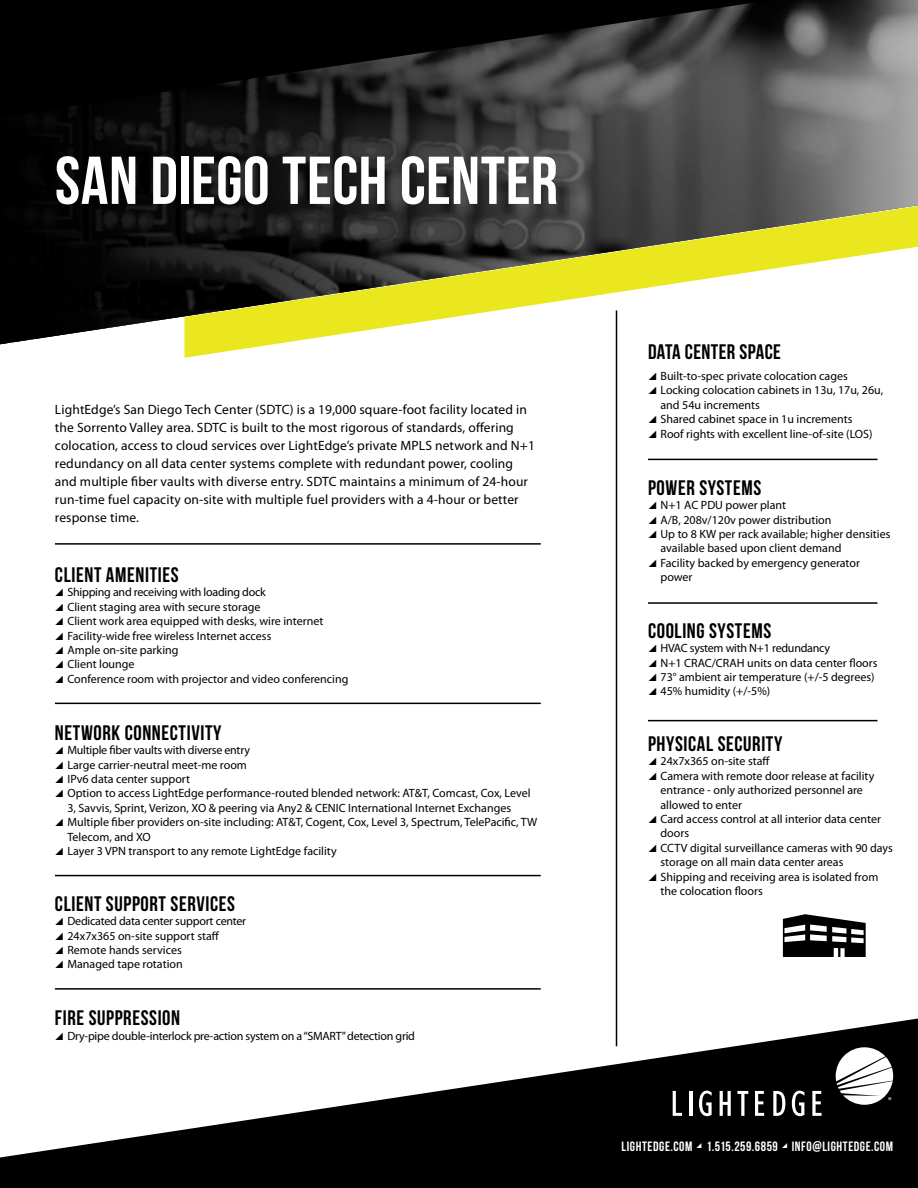
<style>
.page{position:relative;width:918px;height:1188px;background:#fff}
.page>*{position:absolute;margin:0;border:0;box-sizing:border-box;transform-origin:0 0}
.t1{font:700 67.5px "Bebas Neue";letter-spacing:.005em;color:#fff}
.t2{font:700 21px "Bebas Neue";letter-spacing:.03em;color:#000}
.t3{font:13.5px/18px "Myriad Pro";letter-spacing:.01em;color:#000}
.t4{font:700 13.5px "Bebas Neue";letter-spacing:.04em;color:#fff}
.t5{font:12px/14.4px "Myriad Pro";color:#000}
.t6{font:12px "Myriad Pro";letter-spacing:-.02em;color:#000}
</style>
<div class="page">
<svg style="left:0;top:1019px;width:918px;height:169px;fill:#000"></svg>
<svg style="left:0;top:0;width:918px;height:346px;background:#3a3a3a"></svg>
<svg style="left:185px;top:206px;width:733px;height:152px"></svg>
<svg style="left:673px;top:1091px;width:9px;height:25px"></svg>
<hr style="left:689px;top:1091px;width:3px;height:25px;background:#fff">
<svg style="left:699px;top:1091px;width:13px;height:25px"></svg>
<svg style="left:720px;top:1091px;width:11px;height:25px"></svg>
<svg style="left:737px;top:1091px;width:11px;height:25px"></svg>
<svg style="left:755px;top:1091px;width:9px;height:25px"></svg>
<svg style="left:773px;top:1091px;width:12px;height:25px"></svg>
<svg style="left:792px;top:1091px;width:12px;height:25px"></svg>
<svg style="left:812px;top:1091px;width:10px;height:25px"></svg>
<svg style="left:836px;top:1047px;width:57px;height:58px"></svg>
<hr style="left:616px;top:310px;width:1px;height:736px;background:#000">
<hr style="left:648px;top:459px;width:230px;height:1px;background:#000">
<hr style="left:648px;top:602px;width:230px;height:2px;background:#000">
<svg style="left:0;top:0;width:771px;height:117px;background:#1c1c1c"></svg>
<hr style="left:648px;top:720px;width:230px;height:1px;background:#000">
<hr style="left:55px;top:543px;width:486px;height:2px;background:#000">
<hr style="left:55px;top:703px;width:486px;height:1px;background:#000">
<hr style="left:55px;top:875px;width:486px;height:1px;background:#000">
<hr style="left:55px;top:988px;width:486px;height:2px;background:#000">
<svg style="left:783px;top:914px;width:83px;height:43px"></svg>
<svg style="left:697px;top:1143px;width:5px;height:5px"></svg>
<svg style="left:782px;top:1143px;width:5px;height:5px"></svg>
<svg style="left:56px;top:1032px;width:7px;height:8px"></svg>
<h1 class="t1" style="left:55px;top:144px;width:505px">SAN DIEGO TECH CENTER</h1>
<p class="t3" style="left:55px;top:400px;width:482px">LightEdge’s San Diego Tech Center (SDTC) is a 19,000 square-foot facility located in the Sorrento Valley area. SDTC is built to the most rigorous of standards, offering colocation, access to cloud services over LightEdge’s private MPLS network and N+1 redundancy on all data center systems complete with redundant power, cooling and multiple fiber vaults with diverse entry. SDTC maintains a minimum of 24-hour run-time fuel capacity on-site with multiple fuel providers with a 4-hour or better response time.</p>
<h2 class="t2" style="left:55px;top:563px;width:125px">CLIENT AMENITIES</h2>
<p class="t5" style="left:67px;top:585px;width:282px">Shipping and receiving with loading dock<br>Client staging area with secure storage<br>Client work area equipped with desks, wire internet Facility-wide free wireless Internet access<br>Ample on-site parking<br>Client lounge<br>Conference room with projector and video conferencing</p>
<h2 class="t2" style="left:55px;top:721px;width:168px">NETWORK CONNECTIVITY</h2>
<p class="t5" style="left:67px;top:743px;width:471px">Multiple fiber vaults with diverse entry<br>Large carrier-neutral meet-me room<br>IPv6 data center support<br>Option to access LightEdge performance-routed blended network: AT&amp;T, Comcast, Cox, Level 3, Savvis, Sprint, Verizon, XO &amp; peering via Any2 &amp; CENIC International Internet Exchanges Multiple fiber providers on-site including: AT&amp;T, Cogent, Cox, Level 3, Spectrum, TelePacific, TW Telecom, and XO<br>Layer 3 VPN transport to any remote LightEdge facility</p>
<h2 class="t2" style="left:55px;top:892px;width:182px">CLIENT SUPPORT SERVICES</h2>
<p class="t5" style="left:67px;top:914px;width:180px">Dedicated data center support center<br>24x7x365 on-site support staff<br>Remote hands services<br>Managed tape rotation</p>
<h2 class="t2" style="left:55px;top:1006px;width:127px">FIRE SUPPRESSION</h2>
<p class="t6" style="left:67px;top:1029px;width:349px">Dry-pipe double-interlock pre-action system on a “SMART” detection grid</p>
<h2 class="t2" style="left:648px;top:340px;width:135px">DATA CENTER SPACE</h2>
<p class="t5" style="left:661px;top:369px;width:224px">Built-to-spec private colocation cages Locking colocation cabinets in 13u, 17u, 26u, and 54u increments<br>Shared cabinet space in 1u increments<br>Roof rights with excellent line-of-site (LOS)</p>
<h2 class="t2" style="left:648px;top:476px;width:115px">POWER SYSTEMS</h2>
<p class="t5" style="left:661px;top:498px;width:231px">N+1 AC PDU power plant<br>A/B, 208v/120v power distribution<br>Up to 8 KW per rack available; higher densities available based upon client demand<br>Facility backed by emergency generator power</p>
<h2 class="t2" style="left:648px;top:619px;width:125px">COOLING SYSTEMS</h2>
<p class="t5" style="left:661px;top:641px;width:219px">HVAC system with N+1 redundancy<br>N+1 CRAC/CRAH units on data center floors 73° ambient air temperature (+/-5 degrees)<br>45% humidity (+/-5%)</p>
<h2 class="t2" style="left:648px;top:732px;width:136px">PHYSICAL SECURITY</h2>
<p class="t5" style="left:661px;top:754px;width:234px">24x7x365 on-site staff<br>Camera with remote door release at facility entrance - only authorized personnel are allowed to enter<br>Card access control at all interior data center doors<br>CCTV digital surveillance cameras with 90 days storage on all main data center areas<br>Shipping and receiving area is isolated from the colocation floors</p>
<p class="t4" style="left:622px;top:1139px;width:273px">LIGHTEDGE.COM 1.515.259.6859 INFO@LIGHTEDGE.COM</p>
</div>
